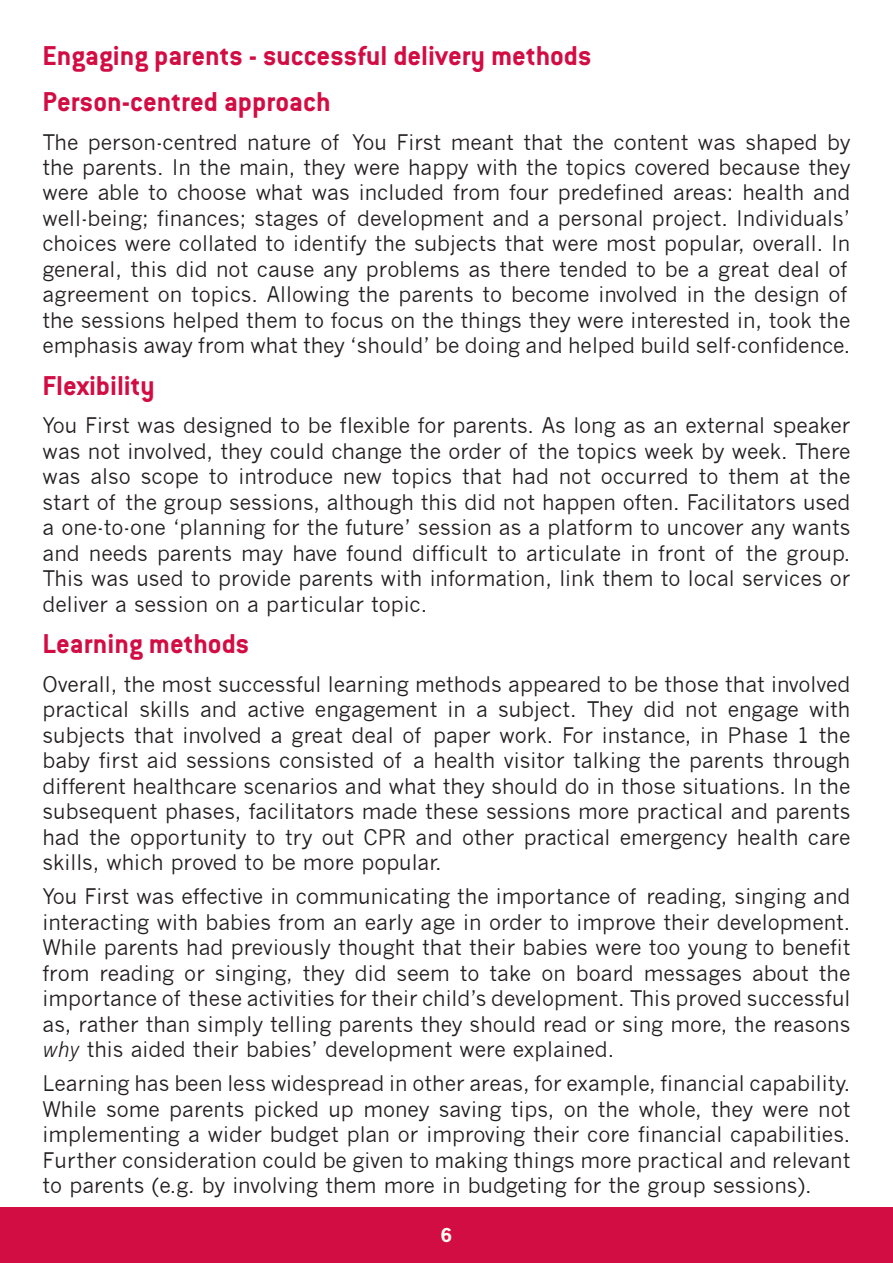
<style>
.page{position:relative;width:893px;height:1263px;background:#fff}
.page>*{position:absolute;margin:0;border:0;box-sizing:border-box;transform-origin:0 0}
.t1{font:700 30px/45.8px "Conduit OSITC";color:#d20d44}
.t2{font:21px/25.5px "News Gothic";color:#231f20;text-align:justify}
.t3{font:700 18px "News Gothic";color:#fffef4}
.s1{font-style:italic}
</style>
<div class="page">
<div style="left:0;top:1208px;width:893px;height:55px;background:#d20d44"></div>
<h1 class="t1" style="left:43px;top:32px;width:551px">Engaging parents - successful delivery methods<br>Person-centred approach</h1>
<p class="t2" style="left:43px;top:129px;width:809px;text-align:left">The person-centred nature of You First meant that the content was shaped by the parents. In the main, they were happy with the topics covered because they were able to choose what was included from four predefined areas: health and well-being; finances; stages of development and a personal project. Individuals’ choices were collated to identify the subjects that were most popular, overall. In general, this did not cause any problems as there tended to be a great deal of agreement on topics. Allowing the parents to become involved in the design of the sessions helped them to focus on the things they were interested in, took the emphasis away from what they ‘should’ be doing and helped build self-confidence.</p>
<h1 class="t1" style="left:43px;top:362px;width:114px">Flexibility</h1>
<p class="t2" style="left:43px;top:413px;width:809px">You First was designed to be flexible for parents. As long as an external speaker was not involved, they could change the order of the topics week by week. There was also scope to introduce new topics that had not occurred to them at the start of the group sessions, although this did not happen often. Facilitators used a one-to-one ‘planning for the future’ session as a platform to uncover any wants and needs parents may have found difficult to articulate in front of the group.<br>This was used to provide parents with information, link them to local services or deliver a session on a particular topic.</p>
<h1 class="t1" style="left:43px;top:620px;width:208px">Learning methods</h1>
<p class="t2" style="left:43px;top:671px;width:809px">Overall, the most successful learning methods appeared to be those that involved practical skills and active engagement in a subject. They did not engage with subjects that involved a great deal of paper work. For instance, in Phase 1 the baby first aid sessions consisted of a health visitor talking the parents through different healthcare scenarios and what they should do in those situations. In the subsequent phases, facilitators made these sessions more practical and parents had the opportunity to try out CPR and other practical emergency health care skills, which proved to be more popular.</p>
<p class="t2" style="left:43px;top:884px;width:809px">You First was effective in communicating the importance of reading, singing and interacting with babies from an early age in order to improve their development.<br>While parents had previously thought that their babies were too young to benefit from reading or singing, they did seem to take on board messages about the importance of these activities for their child’s development. This proved successful as, rather than simply telling parents they should read or sing more, the reasons <span class="s1">why</span> this aided their babies’ development were explained.</p>
<p class="t2" style="left:43px;top:1071px;width:809px">Learning has been less widespread in other areas, for example, financial capability.<br>While some parents picked up money saving tips, on the whole, they were not implementing a wider budget plan or improving their core financial capabilities.<br>Further consideration could be given to making things more practical and relevant to parents (e.g. by involving them more in budgeting for the group sessions).</p>
<p class="t3" style="left:441px;top:1223px;width:13px">6</p>
</div>
